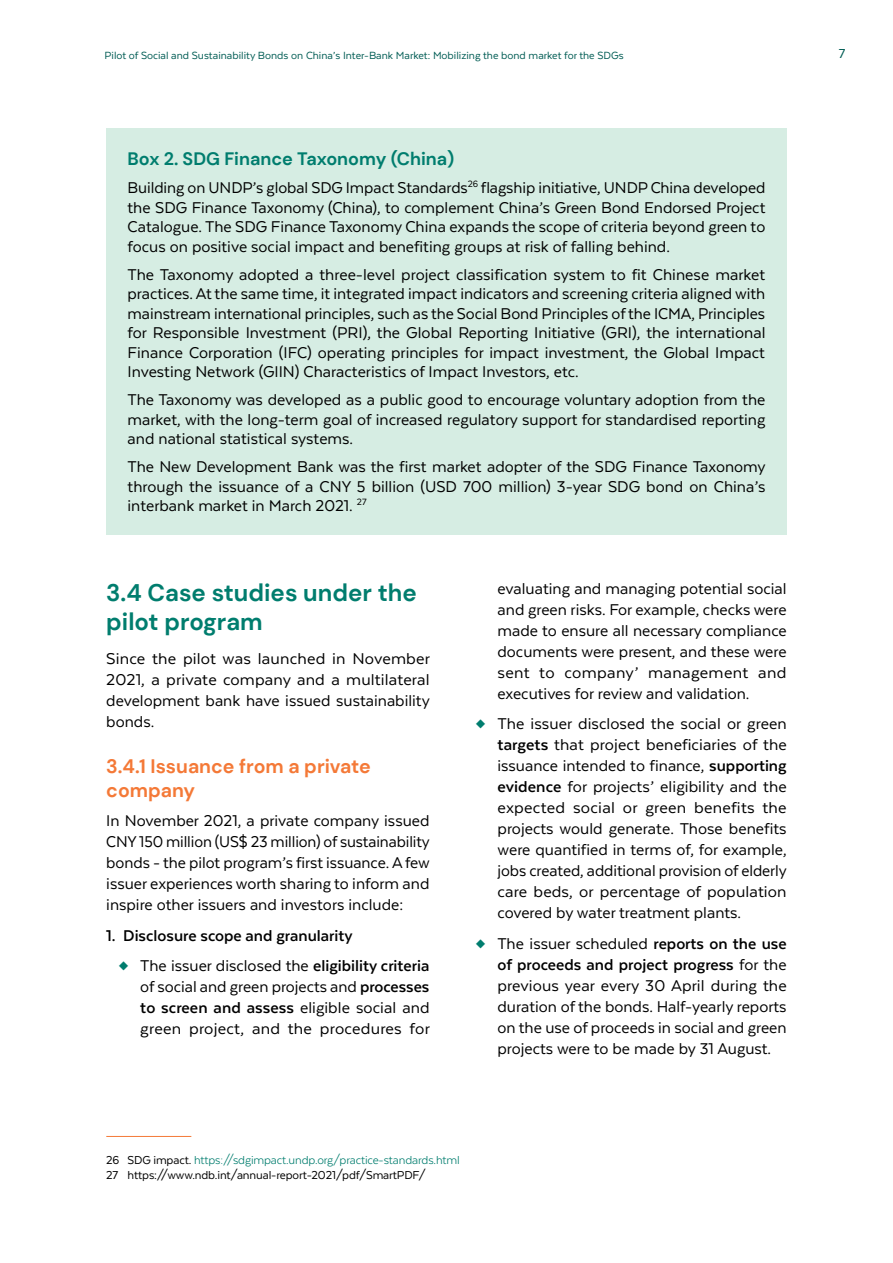
<style>
.page{position:relative;width:893px;height:1263px;background:#fff}
.page>*{position:absolute;margin:0;border:0;box-sizing:border-box;transform-origin:0 0}
.t1{font:700 24px/28.5px "DM Sans";color:#007d6e}
.t2{font:700 19.5px/24px "DM Sans";color:#f47937}
.t3{font:18px/21px "Texta";color:#000;text-align:justify}
.t4{font:700 18px/30.3px "Texta";color:#000}
.t5{font:700 18px "DM Sans";color:#007d6e}
.t6{font:15px "Texta";color:#005c54}
.t7{font:13.2px/15px "Texta";letter-spacing:-.01em;color:#000}
.t8{font:12px "Texta";color:#005c54}
.s1{font-family:"Proxima Nova";font-weight:400;color:#007d6e}
.s2{font-weight:400}
.s3{font-weight:700}
.s4{font-family:"Proxima Nova";color:#007d6e}
.s5{color:#007d6e}
</style>
<div class="page">
<div style="left:106px;top:128px;width:681px;height:406px;background:#d6ede3"></div>
<hr style="left:106px;top:1136px;width:85px;height:1px;background:#f47937">
<p class="t8" style="left:105px;top:49px;width:521px">Pilot of Social and Sustainability Bonds on China’s Inter-Bank Market: Mobilizing the bond market for the SDGs</p>
<p class="t6" style="left:839px;top:46px;width:8px">7</p>
<p class="t5" style="left:128px;top:147px;width:328px">Box 2. SDG Finance Taxonomy (China)</p>
<p class="t3" style="left:128px;top:178px;width:639px;line-height:19.5px">Building on UNDP’s global SDG Impact Standards<sup>26</sup> flagship initiative, UNDP China developed the SDG Finance Taxonomy (China), to complement China’s Green Bond Endorsed Project Catalogue. The SDG Finance Taxonomy China expands the scope of criteria beyond green to focus on positive social impact and benefiting groups at risk of falling behind.</p>
<p class="t3" style="left:128px;top:264px;width:639px;line-height:19.5px">The Taxonomy adopted a three-level project classification system to fit Chinese market practices. At the same time, it integrated impact indicators and screening criteria aligned with mainstream international principles, such as the Social Bond Principles of the ICMA, Principles for Responsible Investment (PRI), the Global Reporting Initiative (GRI), the international Finance Corporation (IFC) operating principles for impact investment, the Global Impact Investing Network (GIIN) Characteristics of Impact Investors, etc.</p>
<p class="t3" style="left:128px;top:390px;width:639px;line-height:19.5px">The Taxonomy was developed as a public good to encourage voluntary adoption from the market, with the long-term goal of increased regulatory support for standardised reporting and national statistical systems.</p>
<p class="t3" style="left:128px;top:457px;width:640px;line-height:19.5px">The New Development Bank was the first market adopter of the SDG Finance Taxonomy through the issuance of a CNY 5 billion (USD 700 million) 3-year SDG bond on China’s interbank market in March 2021. <sup>27</sup></p>
<h1 class="t1" style="left:106px;top:579px;width:312px">3.4 Case studies under the pilot program</h1>
<p class="t3" style="left:106px;top:647px;width:325px">Since the pilot was launched in November 2021, a private company and a multilateral development bank have issued sustainability bonds.</p>
<p class="t2" style="left:106px;top:754px;width:266px">3.4.1 Issuance from a private company</p>
<p class="t3" style="left:106px;top:810px;width:325px">In November 2021, a private company issued CNY 150 million (US$ 23 million) of sustainability bonds - the pilot program’s first issuance. A few issuer experiences worth sharing to inform and inspire other issuers and investors include:</p>
<p class="t4" style="left:119px;top:920px;width:312px;text-indent:-13px">1. Disclosure scope and granularity<br><span class="s1">♦</span> <span class="s2">The issuer disclosed the</span> eligibility criteria</p>
<p class="t3" style="left:140px;top:976px;width:291px">of social and green projects and <span class="s3">processes to screen and assess</span> eligible social and green project, and the procedures for</p>
<p class="t3" style="left:497px;top:578px;width:291px">evaluating and managing potential social and green risks. For example, checks were made to ensure all necessary compliance documents were present, and these were sent to company’ management and executives for review and validation.</p>
<p class="t3" style="left:497px;top:713px;width:291px;text-indent:-21px"><span class="s4">♦</span> The issuer disclosed the social or green <span class="s3">targets</span> that project beneficiaries of the issuance intended to finance, <span class="s3">supporting evidence</span> for projects’ eligibility and the expected social or green benefits the projects would generate. Those benefits were quantified in terms of, for example, jobs created, additional provision of elderly care beds, or percentage of population covered by water treatment plants.</p>
<p class="t3" style="left:497px;top:932px;width:291px;text-indent:-21px"><span class="s4">♦</span> The issuer scheduled <span class="s3">reports on the use of proceeds and project progress</span> for the previous year every 30 April during the duration of the bonds. Half-yearly reports on the use of proceeds in social and green projects were to be made by 31 August.</p>
<p class="t7" style="left:106px;top:1152px;width:355px">26 SDG impact. <span class="s5">https://sdgimpact.undp.org/practice-standards.html<br></span>27 https://www.ndb.int/annual-report-2021/pdf/SmartPDF/</p>
</div>
